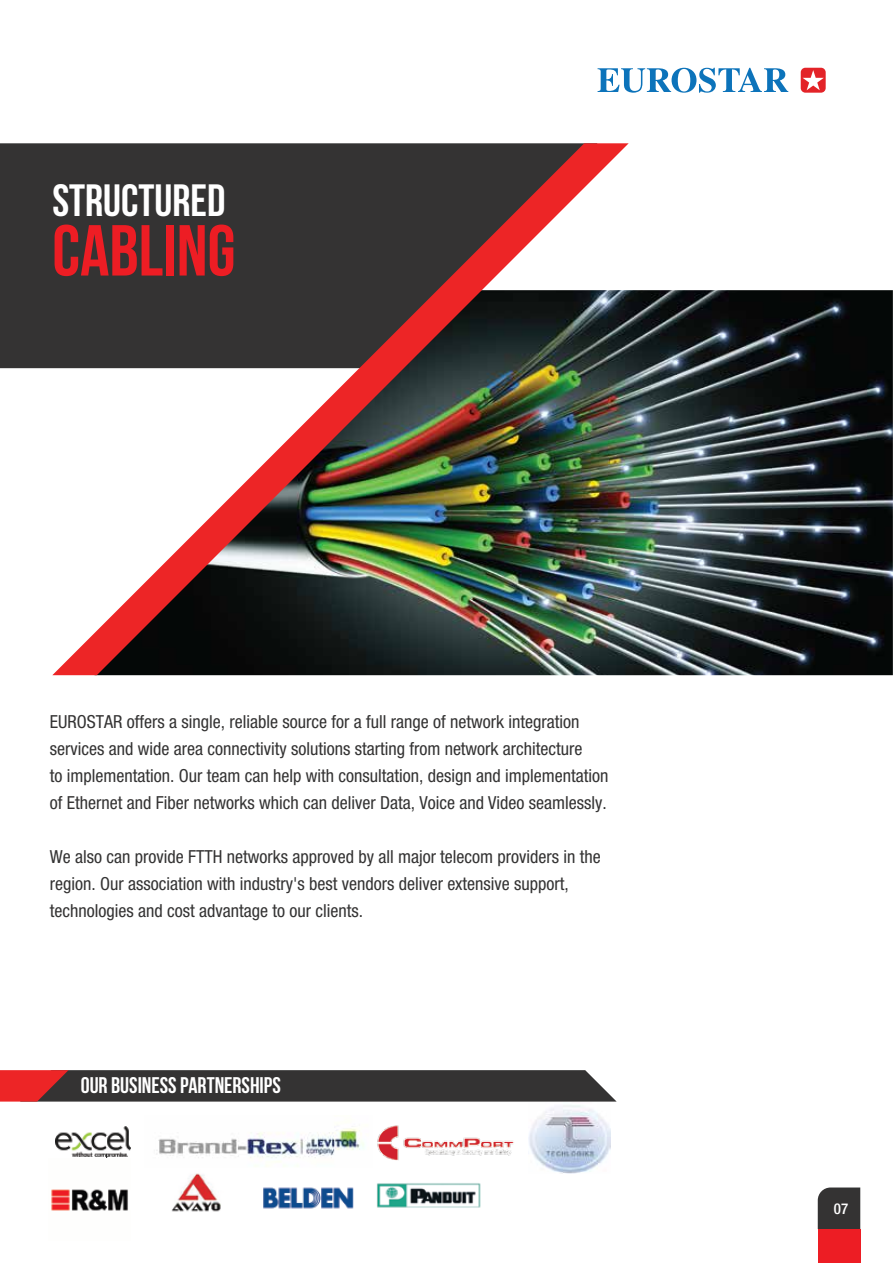
<style>
.page{position:relative;width:893px;height:1263px;background:#fff}
.page>*{position:absolute;margin:0;border:0;box-sizing:border-box;transform-origin:0 0}
.t1{font:700 72px "Bebas Neue";color:#ed1d24}
.t2{font:700 45px "Bebas Neue";color:#fff}
.t3{font:700 22.5px "Bebas Neue";color:#fff}
.t4{font:condensed 18px/27px "Helvetica Neue";color:#343333}
.t5{font:500 condensed 15px "Helvetica Neue";color:#fff}
</style>
<div class="page">
<div style="left:801px;top:68px;width:25px;height:25px;background:#e32328;border-radius:5px"></div>
<svg style="left:803px;top:70px;width:21px;height:20px"></svg>
<svg style="left:598px;top:68px;width:190px;height:25px"></svg>
<div style="left:0;top:143px;width:52px;height:225px;background:#343333"></div>
<img style="left:629px;top:290px;width:264px;height:385px">
<img style="left:52px;top:143px;width:577px;height:532px">
<img style="left:171px;top:1173px;width:50px;height:39px">
<img style="left:263px;top:1187px;width:91px;height:22px">
<img style="left:529px;top:1105px;width:82px;height:68px">
<img style="left:156px;top:1128px;width:208px;height:38px">
<img style="left:56px;top:1127px;width:74px;height:31px">
<img style="left:51px;top:1189px;width:77px;height:22px">
<img style="left:377px;top:1125px;width:137px;height:35px">
<img style="left:376px;top:1183px;width:105px;height:25px">
<div style="left:818px;top:1187px;width:42px;height:42px;background:#343333"></div>
<div style="left:818px;top:1229px;width:42px;height:34px;background:#ed1d24"></div>
<svg style="left:0;top:1070px;width:616px;height:31px;background:#493737"></svg>
<h2 class="t2" style="left:52px;top:175px;width:175px">STRUCTURED</h2>
<h1 class="t1" style="left:52px;top:211px;width:185px">CABLING</h1>
<p class="t4" style="left:50px;top:708px;width:560px">EUROSTAR offers a single, reliable source for a full range of network integration services and wide area connectivity solutions starting from network architecture<br>to implementation. Our team can help with consultation, design and implementation of Ethernet and Fiber networks which can deliver Data, Voice and Video seamlessly.</p>
<p class="t4" style="left:50px;top:843px;width:552px">We also can provide FTTH networks approved by all major telecom providers in the region. Our association with industry's best vendors deliver extensive support, technologies and cost advantage to our clients.</p>
<p class="t3" style="left:81px;top:1073px;width:202px">OUR BUSINESS PARTNERSHIPS</p>
<p class="t5" style="left:834px;top:1200px;width:16px">07</p>
</div>
